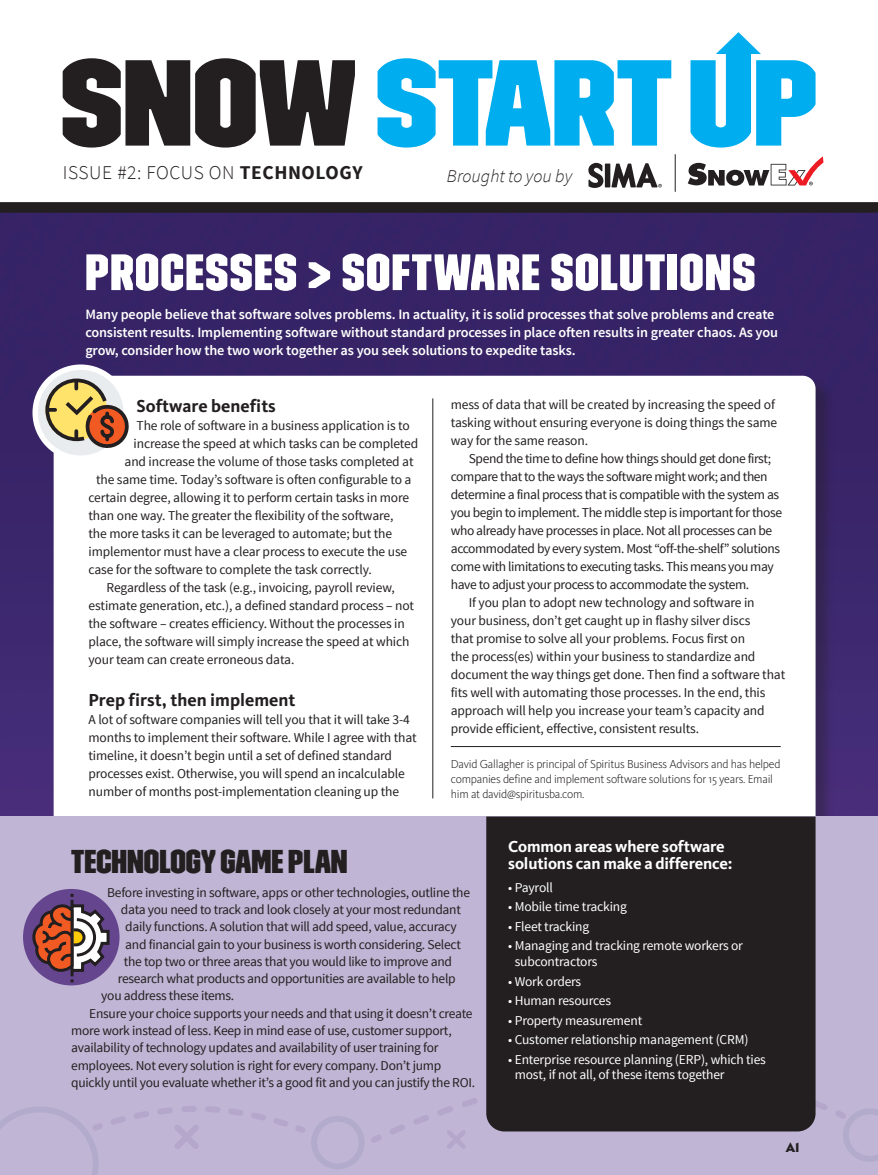
<style>
.page{position:relative;width:878px;height:1175px;background:#fff}
.page>*{position:absolute;margin:0;border:0;box-sizing:border-box;transform-origin:0 0}
.t1{font:51px "Trim Poster Condensed";letter-spacing:.03em;color:#fff}
.t2{font:33px "Trim Poster Condensed";color:#231f20}
.t3{font:300 19.5px "Source Sans Pro";letter-spacing:.03em;color:#231f20}
.t4{font:700 18px "Kievit Pro";color:#231f20}
.t5{font:italic 300 18px "Source Sans Pro";color:#231f20}
.t6{font:700 16.5px/17.5px "Kievit Pro";letter-spacing:-.01em;color:#fff}
.t7{font:600 14.25px/18px "Source Sans Pro";letter-spacing:-.01em;color:#fff}
.t8{font:13.5px/18px "Source Sans Pro";letter-spacing:-.02em;color:#231f20}
.t9{font:13.5px/15.8px "Source Sans Pro";letter-spacing:-.015em;color:#fff}
.t10{font:13.5px "Eagle";color:#231f20}
.t11{font:300 12px/15px "Kievit Pro";letter-spacing:-.02em;color:#231f20}
.s1{font-weight:700}
</style>
<div class="page">
<img style="left:0;top:213px;width:878px;height:603px">
<svg style="left:63px;top:58px;width:292px;height:90px"></svg>
<svg style="left:377px;top:58px;width:294px;height:90px"></svg>
<svg style="left:690px;top:32px;width:125px;height:116px"></svg>
<svg style="left:588px;top:163px;width:15px;height:25px"></svg>
<div style="left:605px;top:163px;width:5px;height:24px;background:#231f20"></div>
<svg style="left:611px;top:163px;width:51px;height:25px"></svg>
<div style="left:0;top:202px;width:878px;height:11px;background:#231f20"></div>
<svg style="left:54px;top:376px;width:761px;height:440px"></svg>
<svg style="left:687px;top:156px;width:136px;height:30px"></svg>
<hr style="left:674px;top:154px;width:1px;height:38px;background:#231f20">
<hr style="left:451px;top:746px;width:329px;height:1px;background:#231f20">
<div style="left:0;top:816px;width:878px;height:358px;background:#c0b5d4"></div>
<div style="left:311px;top:1115px;width:53px;height:54px;border:6px solid #002a68;border-radius:50%"></div>
<svg style="left:0;top:1106px;width:305px;height:68px"></svg>
<svg style="left:371px;top:1066px;width:507px;height:95px"></svg>
<div style="left:486px;top:816px;width:329px;height:315px;background:#231f20"></div>
<div style="left:23px;top:889px;width:96px;height:96px;background:#65458e;border-radius:50%"></div>
<svg style="left:31px;top:890px;width:80px;height:95px"></svg>
<div style="left:32px;top:364px;width:97px;height:97px;background:#fff;border-radius:50%"></div>
<div style="left:38px;top:370px;width:85px;height:85px;background:#e9ecee;border-radius:50%"></div>
<svg style="left:43px;top:377px;width:91px;height:76px"></svg>
<hr style="left:432px;top:398px;width:1px;height:400px;background:#231f20">
<h3 class="t3" style="left:63px;top:160px;width:301px">ISSUE #2: FOCUS ON <span class="s1">TECHNOLOGY</span></h3>
<h3 class="t5" style="left:446px;top:165px;width:127px">Brought to you by</h3>
<h1 class="t1" style="left:85px;top:243px;width:671px">PROCESSES &gt; SOFTWARE SOLUTIONS</h1>
<p class="t7" style="left:85px;top:305px;width:694px">Many people believe that software solves problems. In actuality, it is solid processes that solve problems and create consistent results. Implementing software without standard processes in place often results in greater chaos. As you grow, consider how the two work together as you seek solutions to expedite tasks.</p>
<h3 class="t4" style="left:136px;top:395px;width:141px">Software benefits</h3>
<p class="t8" style="left:136px;top:417px;width:275px">The role of software in a business application is to</p>
<p class="t8" style="left:134px;top:435px;width:286px">increase the speed at which tasks can be completed</p>
<p class="t8" style="left:124px;top:453px;width:290px">and increase the volume of those tasks completed at</p>
<p class="t8" style="left:96px;top:471px;width:317px">the same time. Today’s software is often configurable to a</p>
<p class="t8" style="left:88px;top:489px;width:322px">certain degree, allowing it to perform certain tasks in more</p>
<p class="t8" style="left:88px;top:507px;width:306px">than one way. The greater the flexibility of the software,</p>
<p class="t8" style="left:88px;top:525px;width:305px">the more tasks it can be leveraged to automate; but the</p>
<p class="t8" style="left:88px;top:543px;width:320px">implementor must have a clear process to execute the use</p>
<p class="t8" style="left:88px;top:561px;width:285px">case for the software to complete the task correctly.</p>
<p class="t8" style="left:106px;top:579px;width:290px">Regardless of the task (e.g., invoicing, payroll review,</p>
<p class="t8" style="left:88px;top:597px;width:327px">estimate generation, etc.), a defined standard process – not</p>
<p class="t8" style="left:88px;top:615px;width:318px">the software – creates efficiency. Without the processes in</p>
<p class="t8" style="left:88px;top:633px;width:322px">place, the software will simply increase the speed at which</p>
<p class="t8" style="left:88px;top:651px;width:207px">your team can create erroneous data.</p>
<h3 class="t4" style="left:88px;top:689px;width:208px">Prep first, then implement</h3>
<p class="t8" style="left:88px;top:710px;width:329px">A lot of software companies will tell you that it will take 3-4 months to implement their software. While I agree with that timeline, it doesn’t begin until a set of defined standard processes exist. Otherwise, you will spend an incalculable number of months post-implementation cleaning up the</p>
<p class="t8" style="left:451px;top:395px;width:328px">mess of data that will be created by increasing the speed of tasking without ensuring everyone is doing things the same way for the same reason.</p>
<p class="t8" style="left:469px;top:449px;width:304px">Spend the time to define how things should get done first;</p>
<p class="t8" style="left:451px;top:467px;width:318px">compare that to the ways the software might work; and then</p>
<p class="t8" style="left:451px;top:485px;width:330px">determine a final process that is compatible with the system as</p>
<p class="t8" style="left:451px;top:503px;width:333px">you begin to implement. The middle step is important for those</p>
<p class="t8" style="left:451px;top:521px;width:323px">who already have processes in place. Not all processes can be</p>
<p class="t8" style="left:451px;top:539px;width:331px">accommodated by every system. Most “off-the-shelf” solutions</p>
<p class="t8" style="left:451px;top:557px;width:324px">come with limitations to executing tasks. This means you may</p>
<p class="t8" style="left:451px;top:575px;width:300px">have to adjust your process to accommodate the system.</p>
<p class="t8" style="left:469px;top:593px;width:287px">If you plan to adopt new technology and software in</p>
<p class="t8" style="left:451px;top:611px;width:301px">your business, don’t get caught up in flashy silver discs</p>
<p class="t8" style="left:451px;top:629px;width:296px">that promise to solve all your problems. Focus first on</p>
<p class="t8" style="left:451px;top:647px;width:306px">the process(es) within your business to standardize and</p>
<p class="t8" style="left:451px;top:665px;width:336px">document the way things get done. Then find a software that</p>
<p class="t8" style="left:451px;top:683px;width:316px">fits well with automating those processes. In the end, this</p>
<p class="t8" style="left:451px;top:701px;width:315px">approach will help you increase your team’s capacity and</p>
<p class="t8" style="left:451px;top:719px;width:250px">provide efficient, effective, consistent results.</p>
<p class="t11" style="left:451px;top:756px;width:331px">David Gallagher is principal of Spiritus Business Advisors and has helped companies define and implement software solutions for 15 years. Email him at david@spiritusba.com.</p>
<h2 class="t2" style="left:71px;top:842px;width:278px">TECHNOLOGY GAME PLAN</h2>
<p class="t8" style="left:107px;top:883px;width:364px">Before investing in software, apps or other technologies, outline the</p>
<p class="t8" style="left:121px;top:901px;width:341px">data you need to track and look closely at your most redundant</p>
<p class="t8" style="left:125px;top:918px;width:333px">daily functions. A solution that will add speed, value, accuracy</p>
<p class="t8" style="left:125px;top:935px;width:337px">and financial gain to your business is worth considering. Select</p>
<p class="t8" style="left:124px;top:952px;width:329px">the top two or three areas that you would like to improve and</p>
<p class="t8" style="left:118px;top:970px;width:339px">research what products and opportunities are available to help</p>
<p class="t8" style="left:101px;top:987px;width:134px">you address these items.</p>
<p class="t8" style="left:89px;top:1004px;width:385px">Ensure your choice supports your needs and that using it doesn’t create</p>
<p class="t8" style="left:71px;top:1021px;width:382px">more work instead of less. Keep in mind ease of use, customer support,</p>
<p class="t8" style="left:71px;top:1039px;width:369px">availability of technology updates and availability of user training for</p>
<p class="t8" style="left:71px;top:1056px;width:371px">employees. Not every solution is right for every company. Don’t jump</p>
<p class="t8" style="left:71px;top:1073px;width:405px">quickly until you evaluate whether it’s a good fit and you can justify the ROI.</p>
<p class="t6" style="left:508px;top:837px;width:226px">Common areas where software solutions can make a difference:</p>
<p class="t9" style="left:508px;top:879px;width:46px">• Payroll</p>
<p class="t9" style="left:508px;top:899px;width:120px">• Mobile time tracking</p>
<p class="t9" style="left:508px;top:918px;width:82px">• Fleet tracking</p>
<p class="t9" style="left:514px;top:938px;width:230px;text-indent:-6px">• Managing and tracking remote workers or subcontractors</p>
<p class="t9" style="left:508px;top:973px;width:75px">• Work orders</p>
<p class="t9" style="left:508px;top:993px;width:104px">• Human resources</p>
<p class="t9" style="left:508px;top:1012px;width:135px">• Property measurement</p>
<p class="t9" style="left:508px;top:1032px;width:242px">• Customer relationship management (CRM)</p>
<p class="t9" style="left:514px;top:1051px;width:253px;text-indent:-6px">• Enterprise resource planning (ERP), which ties most, if not all, of these items together</p>
<p class="t10" style="left:785px;top:1139px;width:15px">A1</p>
</div>
